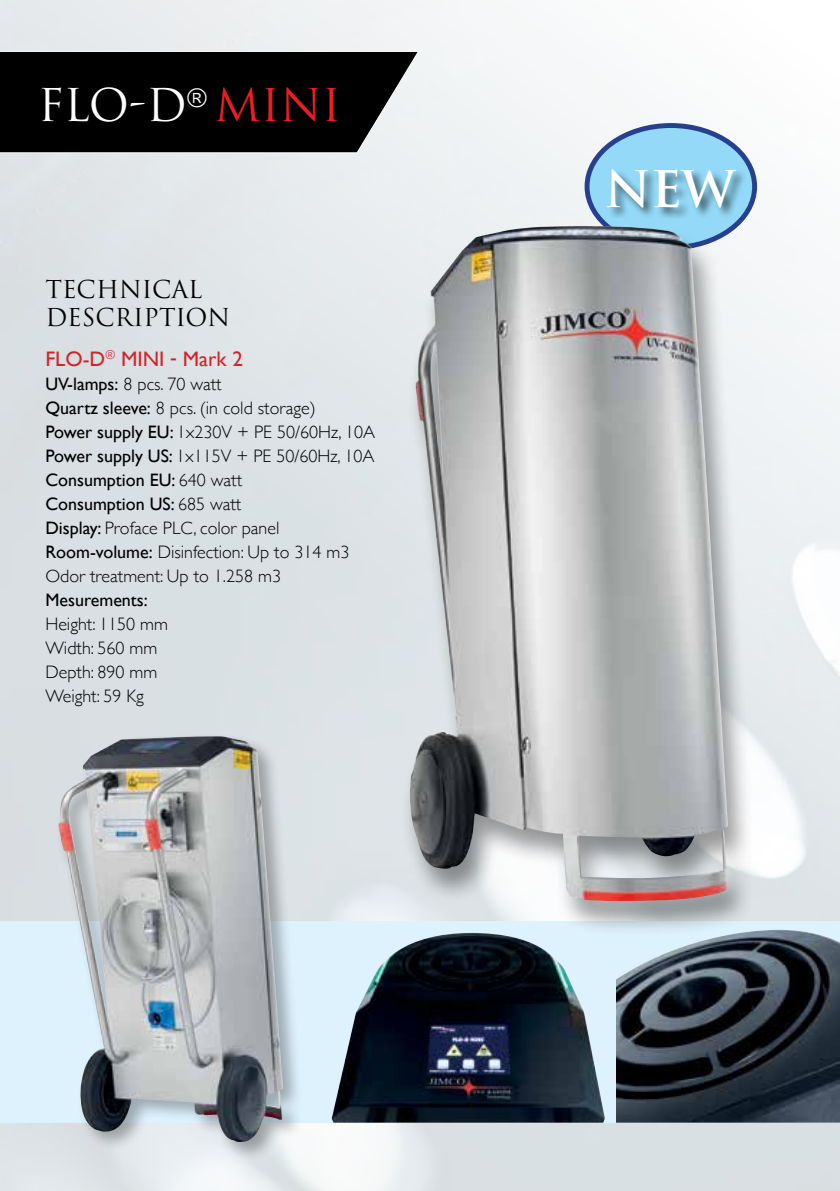
<style>
.page{position:relative;width:840px;height:1191px;background:#fff}
.page>*{position:absolute;margin:0;border:0;box-sizing:border-box;transform-origin:0 0}
.t1{font:700 49.2px "Trajan";color:#fff}
.t2{font:44px "Trajan";color:#fff}
.t3{font:24px/28px "Trajan";color:#000}
.t4{font:21px "Gill Sans";color:#d2232a}
.t5{font:300 18px/24px "Gill Sans";color:#000}
.t6{font:18px "Gill Sans";color:#000}
.s1{color:#ed1d24}
.s2{font-weight:400}
</style>
<div class="page">
<img style="left:0;top:0;width:839px;height:1191px">
<svg style="left:0;top:51px;width:419px;height:103px;background:#181818"></svg>
<div style="left:0;top:921px;width:839px;height:201px;background:#def2fd"></div>
<img style="left:331px;top:937px;width:273px;height:185px">
<img style="left:616px;top:929px;width:223px;height:193px">
<div style="left:55px;top:733px;width:248px;height:429px;background:#000;opacity:.3"></div>
<img style="left:58px;top:736px;width:225px;height:406px">
<div style="left:586px;top:125px;width:168px;height:123px;background:#94daf8;border-radius:50%"></div>
<div style="left:584px;top:123px;width:172px;height:127px;border:5px solid #25408f;border-radius:50%"></div>
<div style="left:605px;top:168px;width:142px;height:52px;background:#000;opacity:.6"></div>
<div style="left:399px;top:224px;width:355px;height:713px;background:#000;opacity:.4"></div>
<img style="left:409px;top:226px;width:318px;height:675px">
<h2 class="t2" style="left:38px;top:79px;width:305px">FLO-D<sup>®</sup> <span class="s1">MINI</span></h2>
<h3 class="t3" style="left:45px;top:276px;width:186px">TECHNICAL<br>DESCRIPTION</h3>
<p class="t4" style="left:45px;top:347px;width:199px">FLO-D<sup>®</sup> MINI - Mark 2</p>
<p class="t5" style="left:45px;top:372px;width:331px"><span class="s2">UV-lamps:</span> 8 pcs. 70 watt<br><span class="s2">Quartz sleeve:</span> 8 pcs. (in cold storage)<br><span class="s2">Power supply EU:</span> 1x230V + PE 50/60Hz, 10A<br><span class="s2">Power supply US:</span> 1x115V + PE 50/60Hz, 10A<br><span class="s2">Consumption EU:</span> 640 watt<br><span class="s2">Consumption US:</span> 685 watt<br><span class="s2">Display:</span> Proface PLC, color panel<br><span class="s2">Room-volume:</span> Disinfection: Up to 314 m3<br>Odor treatment: Up to 1.258 m3</p>
<p class="t6" style="left:45px;top:590px;width:104px">Mesurements:</p>
<p class="t5" style="left:45px;top:611px;width:124px">Height: 1150 mm<br>Width: 560 mm<br>Depth: 890 mm<br>Weight: 59 Kg</p>
<h1 class="t1" style="left:604px;top:158px;width:132px">NEW</h1>
</div>
